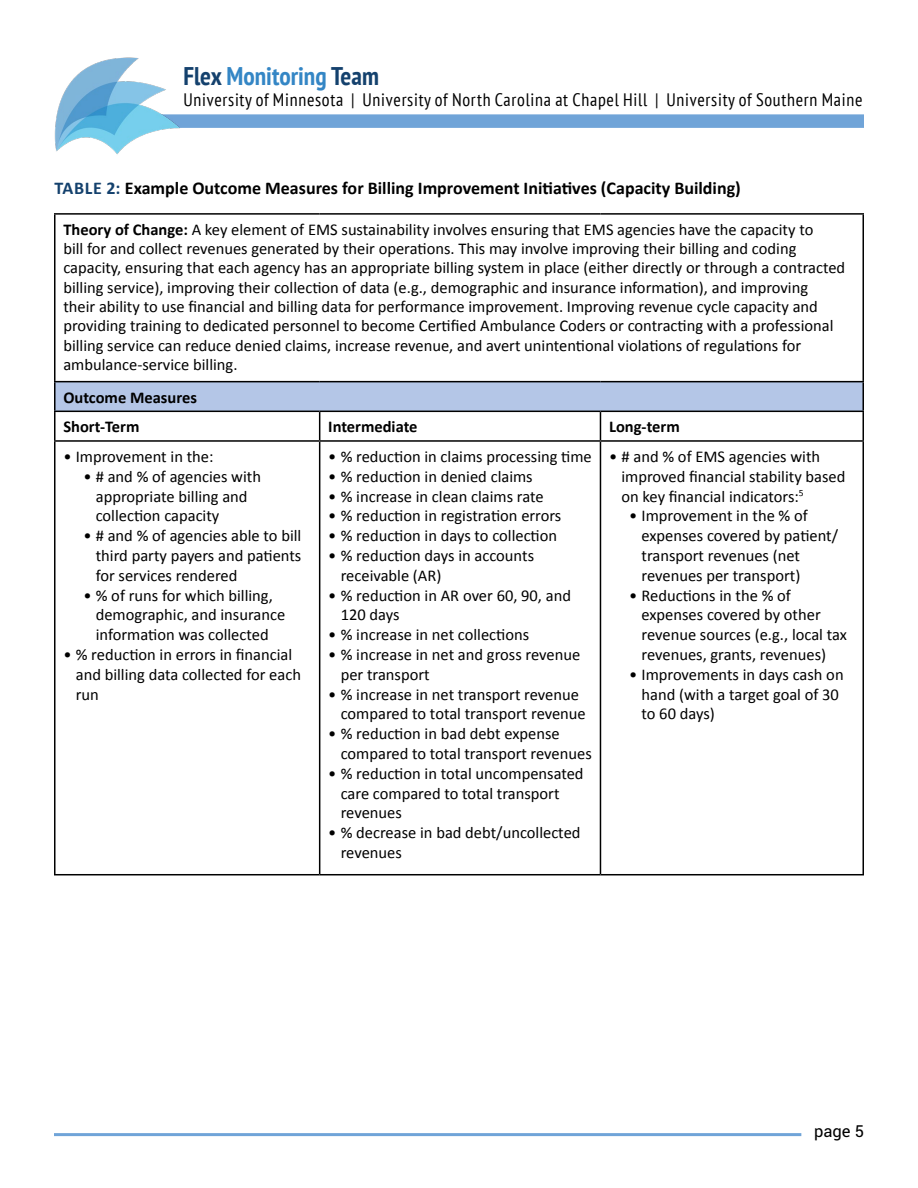
<style>
.page{position:relative;width:918px;height:1188px;background:#fff}
.page>*{position:absolute;margin:0;border:0;box-sizing:border-box;transform-origin:0 0}
.t1{font:700 condensed 25.5px "PT Sans";color:#3486c5}
.t2{font:condensed 18px "PT Sans";letter-spacing:.04em;color:#000}
.t3{font:700 18px "Calibri";color:#000}
.t4{font:16.5px/19.8px "Calibri";color:#000}
.t5{font:700 16.5px/29.7px "Calibri";color:#000}
.t6{font:16.5px "Roboto";color:#000}
.s1{color:#14416d}
.s2{font-weight:700}
</style>
<div class="page">
<hr style="left:54px;top:1133px;width:747px;height:3px;background:#70a4d8">
<div style="left:88px;top:114px;width:776px;height:14px;background:#70a4d8"></div>
<img style="left:54px;top:57px;width:127px;height:98px">
<div style="left:55px;top:382px;width:808px;height:29px;background:#b4c6e7"></div>
<hr style="left:54px;top:213px;width:266px;height:2px;background:#000">
<hr style="left:54px;top:215px;width:2px;height:166px;background:#000">
<hr style="left:320px;top:213px;width:280px;height:2px;background:#000">
<hr style="left:600px;top:213px;width:264px;height:2px;background:#000">
<hr style="left:862px;top:215px;width:2px;height:166px;background:#000">
<hr style="left:54px;top:381px;width:266px;height:1px;background:#000">
<hr style="left:54px;top:382px;width:2px;height:29px;background:#000">
<hr style="left:320px;top:381px;width:280px;height:1px;background:#000">
<hr style="left:600px;top:381px;width:264px;height:1px;background:#000">
<hr style="left:862px;top:382px;width:2px;height:29px;background:#000">
<hr style="left:54px;top:411px;width:266px;height:1px;background:#000">
<hr style="left:54px;top:412px;width:2px;height:28px;background:#000">
<hr style="left:320px;top:411px;width:280px;height:1px;background:#000">
<svg style="left:319px;top:412px;width:1px;height:28px"></svg>
<hr style="left:600px;top:411px;width:264px;height:1px;background:#000">
<svg style="left:600px;top:412px;width:1px;height:28px"></svg>
<hr style="left:862px;top:412px;width:2px;height:28px;background:#000">
<hr style="left:54px;top:440px;width:266px;height:2px;background:#000">
<hr style="left:54px;top:442px;width:2px;height:432px;background:#000">
<hr style="left:320px;top:440px;width:280px;height:2px;background:#000">
<hr style="left:319px;top:442px;width:1px;height:432px;background:#000">
<hr style="left:600px;top:440px;width:264px;height:2px;background:#000">
<hr style="left:600px;top:442px;width:1px;height:432px;background:#000">
<hr style="left:862px;top:442px;width:2px;height:432px;background:#000">
<hr style="left:54px;top:874px;width:266px;height:1px;background:#000">
<hr style="left:320px;top:874px;width:280px;height:1px;background:#000">
<hr style="left:600px;top:874px;width:264px;height:1px;background:#000">
<h1 class="t1" style="left:183px;top:59px;width:197px"><span class="s1">Flex</span> Monitoring <span class="s1">Team</span></h1>
<p class="t2" style="left:183px;top:88px;width:681px">University of Minnesota | University of North Carolina at Chapel Hill | University of Southern Maine</p>
<p class="t3" style="left:54px;top:176px;width:688px"><span class="s1">TABLE 2:</span> Example Outcome Measures for Billing Improvement Initiatives (Capacity Building)</p>
<p class="t4" style="left:63px;top:220px;width:783px;line-height:19.2px"><span class="s2">Theory of Change:</span> A key element of EMS sustainability involves ensuring that EMS agencies have the capacity to<br>bill for and collect revenues generated by their operations. This may involve improving their billing and coding capacity, ensuring that each agency has an appropriate billing system in place (either directly or through a contracted billing service), improving their collection of data (e.g., demographic and insurance information), and improving<br>their ability to use financial and billing data for performance improvement. Improving revenue cycle capacity and providing training to dedicated personnel to become Certified Ambulance Coders or contracting with a professional billing service can reduce denied claims, increase revenue, and avert unintentional violations of regulations for ambulance-service billing.</p>
<p class="t5" style="left:63px;top:382px;width:135px">Outcome Measures<br>Short-Term</p>
<p class="t5" style="left:328px;top:412px;width:91px">Intermediate</p>
<p class="t5" style="left:609px;top:412px;width:72px">Long-term</p>
<p class="t4" style="left:63px;top:447px;width:152px">• Improvement in the:</p>
<p class="t4" style="left:96px;top:466px;width:167px;text-indent:-12px">• # and % of agencies with appropriate billing and collection capacity</p>
<p class="t4" style="left:96px;top:526px;width:207px;text-align:justify;text-indent:-12px">• # and % of agencies able to bill third party payers and patients for services rendered</p>
<p class="t4" style="left:96px;top:585px;width:191px;text-indent:-12px">• % of runs for which billing, demographic, and insurance information was collected</p>
<p class="t4" style="left:76px;top:645px;width:227px;text-indent:-12px">• % reduction in errors in financial and billing data collected for each run</p>
<p class="t4" style="left:328px;top:447px;width:265px">• % reduction in claims processing time</p>
<p class="t4" style="left:328px;top:466px;width:206px">• % reduction in denied claims</p>
<p class="t4" style="left:328px;top:486px;width:217px">• % increase in clean claims rate</p>
<p class="t4" style="left:328px;top:506px;width:235px">• % reduction in registration errors</p>
<p class="t4" style="left:328px;top:526px;width:230px">• % reduction in days to collection</p>
<p class="t4" style="left:341px;top:546px;width:195px;text-indent:-12px">• % reduction days in accounts receivable (AR)</p>
<p class="t4" style="left:341px;top:585px;width:232px;text-indent:-12px">• % reduction in AR over 60, 90, and<br>120 days</p>
<p class="t4" style="left:328px;top:625px;width:202px">• % increase in net collections</p>
<p class="t4" style="left:341px;top:645px;width:241px;text-indent:-12px">• % increase in net and gross revenue per transport</p>
<p class="t4" style="left:341px;top:684px;width:247px;text-indent:-12px">• % increase in net transport revenue compared to total transport revenue</p>
<p class="t4" style="left:341px;top:724px;width:253px;text-indent:-12px">• % reduction in bad debt expense compared to total transport revenues</p>
<p class="t4" style="left:341px;top:763px;width:244px;text-indent:-12px">• % reduction in total uncompensated care compared to total transport revenues</p>
<p class="t4" style="left:341px;top:823px;width:241px;text-indent:-12px">• % decrease in bad debt/uncollected revenues</p>
<p class="t4" style="left:622px;top:447px;width:225px;text-indent:-12px">• # and % of EMS agencies with improved financial stability based on key financial indicators:<sup>5</sup></p>
<p class="t4" style="left:642px;top:506px;width:198px;text-indent:-12px">• Improvement in the % of expenses covered by patient/ transport revenues (net revenues per transport)</p>
<p class="t4" style="left:642px;top:585px;width:207px;text-indent:-12px">• Reductions in the % of expenses covered by other revenue sources (e.g., local tax revenues, grants, revenues)</p>
<p class="t4" style="left:642px;top:664px;width:204px;text-indent:-12px">• Improvements in days cash on hand (with a target goal of 30 to 60 days)</p>
<p class="t6" style="left:814px;top:1120px;width:51px">page 5</p>
</div>
